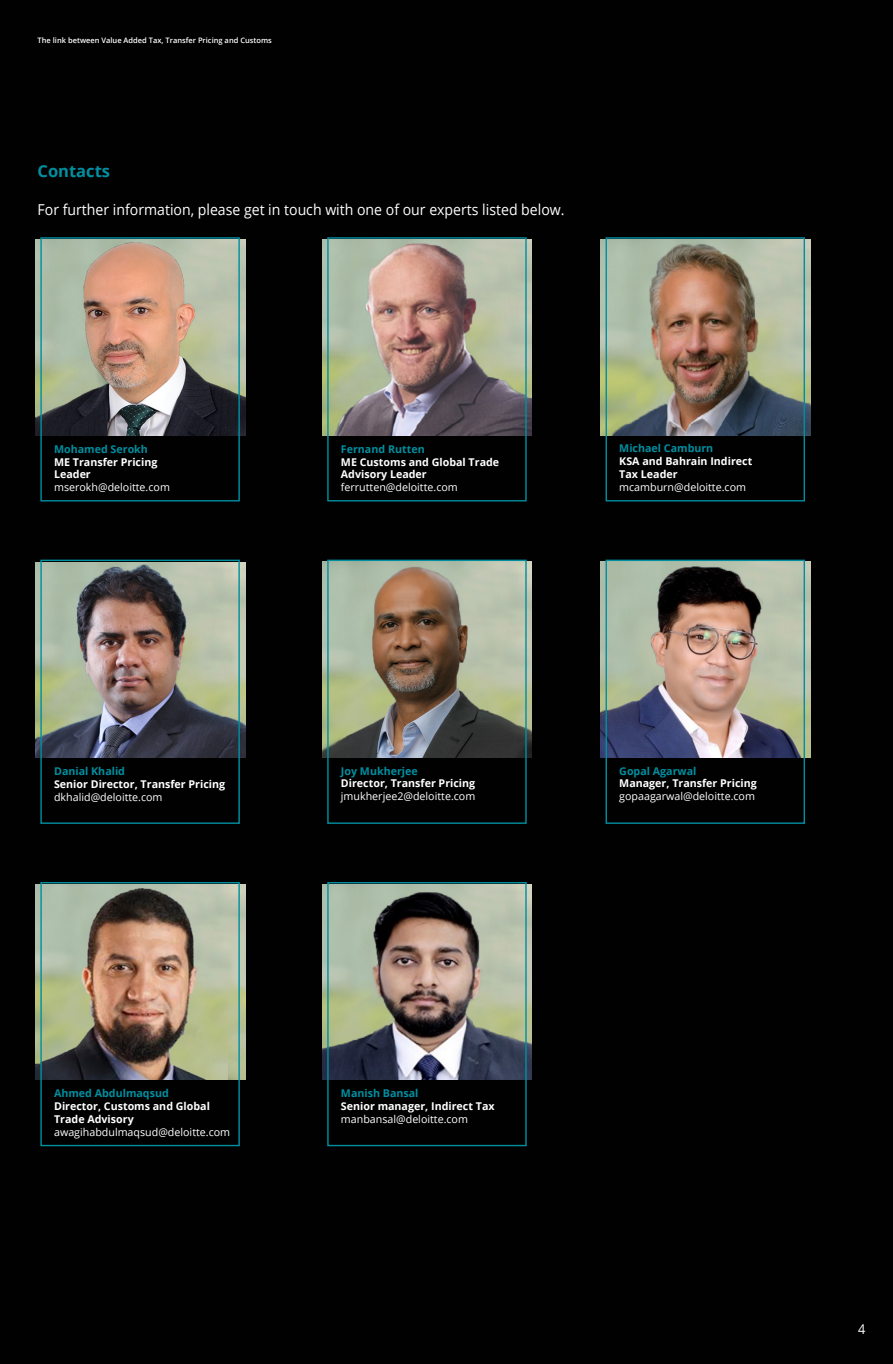
<style>
.page{position:relative;width:893px;height:1364px;background:#fff}
.page>*{position:absolute;margin:0;border:0;box-sizing:border-box;transform-origin:0 0}
.t1{font:700 16.5px "Open Sans";color:#008fa1}
.t2{font:15px "Open Sans";color:#fff;scale:.94 1}
.t3{font:13.5px "Open Sans";color:#fff;scale:.94 1}
.t4{font:700 10.65px/12.8px "Open Sans";color:#fff}
.t5{font:10.65px "Open Sans";color:#fff}
.t6{font:700 10.65px "Open Sans";color:#008fa1}
.t7{font:600 7.5px "Open Sans";color:#fff}
</style>
<div class="page">
<div style="left:0;top:0;width:893px;height:1363px;background:#000100"></div>
<img style="left:35px;top:884px;width:210px;height:195px">
<div style="left:40px;top:882px;width:200px;height:264px;border:1px solid #008fa1"></div>
<img style="left:322px;top:884px;width:210px;height:195px">
<div style="left:327px;top:882px;width:200px;height:264px;border:1px solid #008fa1"></div>
<img style="left:600px;top:561px;width:210px;height:196px">
<div style="left:605px;top:559px;width:200px;height:264px;border:1px solid #008fa1"></div>
<img style="left:322px;top:561px;width:210px;height:196px">
<div style="left:327px;top:559px;width:200px;height:264px;border:1px solid #008fa1"></div>
<img style="left:35px;top:562px;width:210px;height:196px">
<div style="left:40px;top:559px;width:200px;height:264px;border:1px solid #008fa1"></div>
<img style="left:600px;top:239px;width:210px;height:196px">
<div style="left:605px;top:237px;width:200px;height:264px;border:1px solid #008fa1"></div>
<img style="left:35px;top:240px;width:210px;height:195px">
<div style="left:40px;top:237px;width:200px;height:264px;border:1px solid #008fa1"></div>
<img style="left:322px;top:240px;width:210px;height:195px">
<div style="left:327px;top:237px;width:200px;height:264px;border:1px solid #008fa1"></div>
<p class="t7" style="left:38px;top:35px;width:236px">The link between Value Added Tax, Transfer Pricing and Customs</p>
<h1 class="t1" style="left:38px;top:160px;width:74px">Contacts</h1>
<h2 class="t2" style="left:38px;top:199px;width:562px">For further information, please get in touch with one of our experts listed below.</h2>
<p class="t6" style="left:54px;top:441px;width:95px">Mohamed Serokh</p>
<p class="t4" style="left:54px;top:455px;width:105px">ME Transfer Pricing<br>Leader</p>
<p class="t5" style="left:54px;top:480px;width:117px">mserokh@deloitte.com</p>
<p class="t6" style="left:341px;top:441px;width:85px">Fernand Rutten</p>
<p class="t4" style="left:341px;top:455px;width:160px">ME Customs and Global Trade<br>Advisory Leader</p>
<p class="t5" style="left:341px;top:480px;width:118px">ferrutten@deloitte.com</p>
<p class="t6" style="left:619px;top:441px;width:96px">Michael Camburn</p>
<p class="t4" style="left:619px;top:454px;width:135px">KSA and Bahrain Indirect<br>Tax Leader</p>
<p class="t5" style="left:619px;top:479px;width:128px">mcamburn@deloitte.com</p>
<p class="t6" style="left:54px;top:763px;width:72px">Danial Khalid</p>
<p class="t4" style="left:54px;top:777px;width:173px">Senior Director, Transfer Pricing</p>
<p class="t5" style="left:54px;top:789px;width:110px">dkhalid@deloitte.com</p>
<p class="t6" style="left:341px;top:763px;width:78px">Joy Mukherjee</p>
<p class="t4" style="left:341px;top:777px;width:136px">Director, Transfer Pricing</p>
<p class="t5" style="left:341px;top:789px;width:136px">jmukherjee2@deloitte.com</p>
<p class="t6" style="left:619px;top:763px;width:79px">Gopal Agarwal</p>
<p class="t4" style="left:619px;top:777px;width:139px">Manager, Transfer Pricing</p>
<p class="t5" style="left:619px;top:789px;width:137px">gopaagarwal@deloitte.com</p>
<p class="t6" style="left:54px;top:1085px;width:116px">Ahmed Abdulmaqsud</p>
<p class="t4" style="left:54px;top:1099px;width:157px">Director, Customs and Global<br>Trade Advisory</p>
<p class="t5" style="left:54px;top:1124px;width:178px">awagihabdulmaqsud@deloitte.com</p>
<p class="t6" style="left:341px;top:1085px;width:79px">Manish Bansal</p>
<p class="t4" style="left:341px;top:1099px;width:155px">Senior manager, Indirect Tax</p>
<p class="t5" style="left:341px;top:1111px;width:129px">manbansal@deloitte.com</p>
<p class="t3" style="left:858px;top:1320px;width:9px">4</p>
</div>
